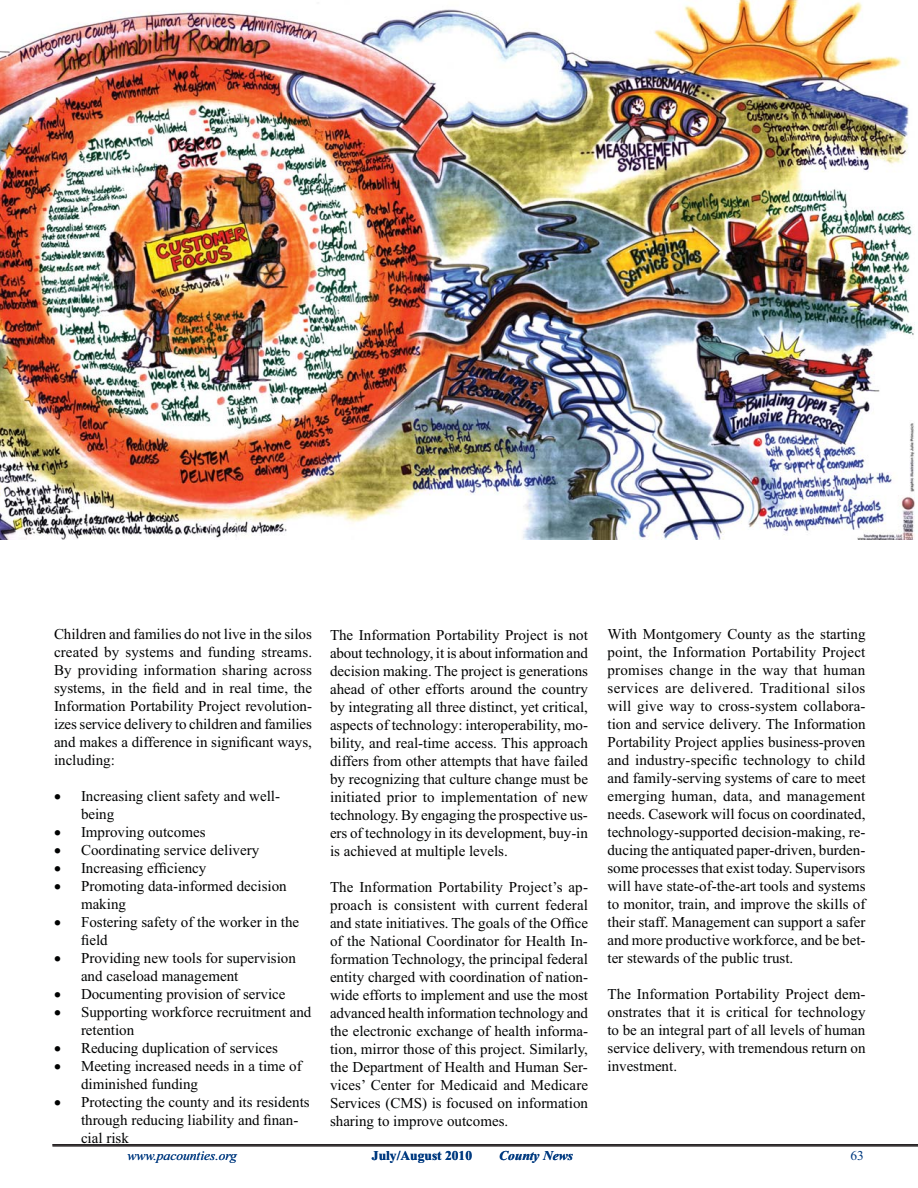
<style>
.page{position:relative;width:918px;height:1188px;background:#fff}
.page>*{position:absolute;margin:0;border:0;box-sizing:border-box;transform-origin:0 0}
.t1{font:15px/18px "Times New Roman";color:#010202}
.t2{font:italic 13.5px "Times New Roman";color:#003a80}
.t3{font:700 13.5px "Times New Roman";color:#003a80}
.t4{font:italic 700 13.5px "Times New Roman";color:#003a80}
.t5{font:13.5px "Times New Roman";color:#003a80}
</style>
<div class="page">
<img style="left:0;top:0;width:915px;height:540px">
<hr style="left:52px;top:1144px;width:866px;height:1px;background:#231f20">
<hr style="left:52px;top:1146px;width:866px;height:1px;background:#231f20">
<p class="t1" style="left:54px;top:626px;width:260px;text-align:justify">Children and families do not live in the silos created by systems and funding streams.<br>By providing information sharing across systems, in the field and in real time, the Information Portability Project revolution&shy;izes service delivery to children and families and makes a difference in significant ways, including:</p>
<p class="t1" style="left:81px;top:788px;width:201px;text-indent:-27px">• Increasing client safety and well&shy;being</p>
<p class="t1" style="left:54px;top:824px;width:153px">• Improving outcomes</p>
<p class="t1" style="left:54px;top:842px;width:207px">• Coordinating service delivery</p>
<p class="t1" style="left:54px;top:860px;width:154px">• Increasing efficiency</p>
<p class="t1" style="left:81px;top:878px;width:207px;text-indent:-27px">• Promoting data-informed decision making</p>
<p class="t1" style="left:81px;top:914px;width:220px;text-indent:-27px">• Fostering safety of the worker in the field</p>
<p class="t1" style="left:81px;top:950px;width:216px;text-indent:-27px">• Providing new tools for supervision and caseload management</p>
<p class="t1" style="left:54px;top:986px;width:233px">• Documenting provision of service</p>
<p class="t1" style="left:81px;top:1004px;width:232px;text-indent:-27px">• Supporting workforce recruitment and retention</p>
<p class="t1" style="left:54px;top:1040px;width:226px">• Reducing duplication of services</p>
<p class="t1" style="left:81px;top:1058px;width:222px;text-indent:-27px">• Meeting increased needs in a time of diminished funding</p>
<p class="t1" style="left:81px;top:1094px;width:230px;text-indent:-27px">• Protecting the county and its residents through reducing liability and finan&shy;cial risk</p>
<p class="t1" style="left:330px;top:627px;width:260px;text-align:justify">The Information Portability Project is not about technology, it is about information and decision making. The project is generations ahead of other efforts around the country by integrating all three distinct, yet critical, aspects of technology: interoperability, mo&shy;bility, and real-time access. This approach differs from other attempts that have failed by recognizing that culture change must be initiated prior to implementation of new technology. By engaging the prospective us&shy;ers of technology in its development, buy-in is achieved at multiple levels.</p>
<p class="t1" style="left:330px;top:879px;width:260px;text-align:justify">The Information Portability Project’s ap&shy;proach is consistent with current federal and state initiatives. The goals of the Office of the National Coordinator for Health In&shy;formation Technology, the principal federal entity charged with coordination of nation&shy;wide efforts to implement and use the most advanced health information technology and the electronic exchange of health informa&shy;tion, mirror those of this project. Similarly, the Department of Health and Human Ser&shy;vices’ Center for Medicaid and Medicare Services (CMS) is focused on information sharing to improve outcomes.</p>
<p class="t1" style="left:608px;top:626px;width:260px;text-align:justify">With Montgomery County as the starting point, the Information Portability Project promises change in the way that human services are delivered. Traditional silos will give way to cross-system collabora&shy;tion and service delivery. The Information Portability Project applies business-proven and industry-specific technology to child and family-serving systems of care to meet emerging human, data, and management needs. Casework will focus on coordinated, technology-supported decision-making, re&shy;ducing the antiquated paper-driven, burden&shy;some processes that exist today. Supervisors will have state-of-the-art tools and systems to monitor, train, and improve the skills of their staff. Management can support a safer and more productive workforce, and be bet&shy;ter stewards of the public trust.</p>
<p class="t1" style="left:608px;top:986px;width:260px;text-align:justify">The Information Portability Project dem&shy;onstrates that it is critical for technology to be an integral part of all levels of human service delivery, with tremendous return on investment.</p>
<p class="t2" style="left:127px;top:1151px;width:111px">www.pacounties.org</p>
<p class="t3" style="left:372px;top:1151px;width:102px">July/August 2010</p>
<p class="t4" style="left:499px;top:1151px;width:75px">County News</p>
<p class="t5" style="left:851px;top:1151px;width:15px">63</p>
</div>
